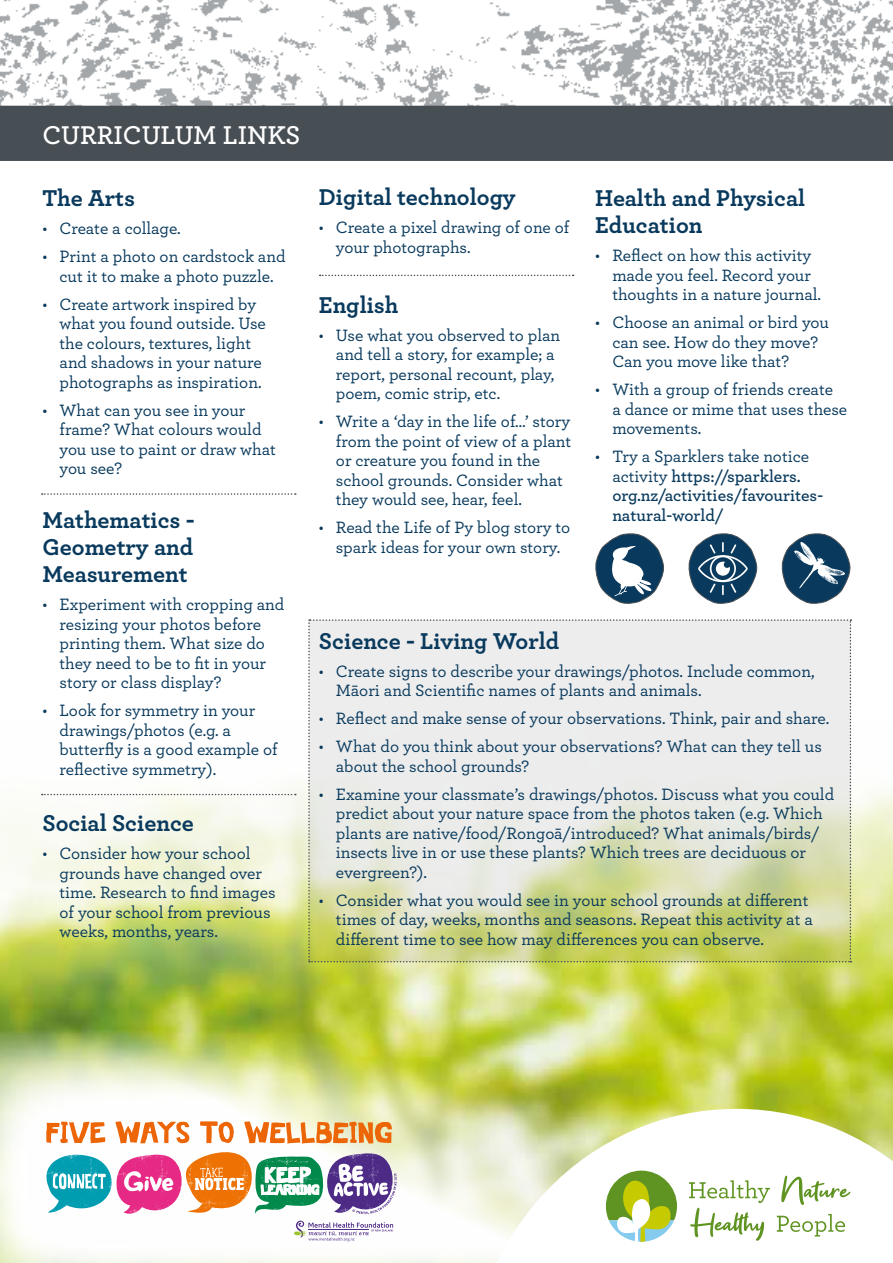
<style>
.page{position:relative;width:893px;height:1263px;background:#fff}
.page>*{position:absolute;margin:0;border:0;box-sizing:border-box;transform-origin:0 0}
.t1{font:600 27px "Archer";color:#fff}
.t2{font:700 24px/27px "Archer";color:#093a5d;text-align:justify}
.t3{font:500 17.25px/19.5px "Archer";color:#093a5d}
.t4{font:600 17.25px/19.5px "Archer";color:#093a5d}
.s1{font-weight:500}
</style>
<div class="page">
<img style="left:0;top:722px;width:893px;height:307px">
<svg style="left:0;top:1029px;width:893px;height:234px"></svg>
<div style="left:0;top:106px;width:893px;height:55px;background:#484f54"></div>
<svg style="left:320px;top:275px;width:254px;height:1px"></svg>
<svg style="left:42px;top:794px;width:254px;height:1px"></svg>
<svg style="left:42px;top:493px;width:254px;height:2px"></svg>
<img style="left:0;top:0;width:893px;height:106px">
<svg style="left:308px;top:619px;width:543px;height:343px;background:#e2e5d0"></svg>
<svg style="left:688px;top:533px;width:69px;height:71px"></svg>
<svg style="left:595px;top:533px;width:69px;height:71px"></svg>
<svg style="left:781px;top:533px;width:69px;height:71px"></svg>
<svg style="left:469px;top:1109px;width:424px;height:154px"></svg>
<svg style="left:294px;top:1220px;width:99px;height:21px"></svg>
<svg style="left:46px;top:1121px;width:346px;height:22px"></svg>
<svg style="left:43px;top:1150px;width:354px;height:64px"></svg>
<svg style="left:777px;top:1214px;width:68px;height:22px"></svg>
<svg style="left:689px;top:1180px;width:81px;height:61px"></svg>
<svg style="left:781px;top:1175px;width:70px;height:30px"></svg>
<svg style="left:606px;top:1170px;width:71px;height:72px"></svg>
<h1 class="t1" style="left:43px;top:114px;width:259px">CURRICULUM LINKS</h1>
<h2 class="t2" style="left:43px;top:183px;width:94px">The Arts</h2>
<p class="t3" style="left:43px;top:218px;width:140px">• Create a collage.</p>
<p class="t3" style="left:43px;top:246px;width:244px;text-align:center">• Print a photo on cardstock and cut it to make a photo puzzle.</p>
<p class="t3" style="left:60px;top:293px;width:208px;text-indent:-17px">• Create artwork inspired by what you found outside. Use the colours, textures, light and shadows in your nature photographs as inspiration.</p>
<p class="t3" style="left:60px;top:399px;width:218px;text-indent:-17px">• What can you see in your frame? What colours would you use to paint or draw what you see?</p>
<h2 class="t2" style="left:43px;top:505px;width:154px">Mathematics - Geometry and Measurement</h2>
<p class="t3" style="left:60px;top:594px;width:226px;text-indent:-17px">• Experiment with cropping and resizing your photos before printing them. What size do they need to be to fit in your story or class display?</p>
<p class="t3" style="left:60px;top:700px;width:220px;text-indent:-17px">• Look for symmetry in your drawings/photos (e.g. a butterfly is a good example of reflective symmetry).</p>
<h2 class="t2" style="left:43px;top:808px;width:153px">Social Science</h2>
<p class="t3" style="left:60px;top:843px;width:218px;text-indent:-17px">• Consider how your school grounds have changed over time. Research to find images of your school from previous weeks, months, years.</p>
<h2 class="t2" style="left:319px;top:182px;width:198px">Digital technology</h2>
<p class="t3" style="left:336px;top:217px;width:235px;text-indent:-17px">• Create a pixel drawing of one of your photographs.</p>
<h2 class="t2" style="left:319px;top:290px;width:81px">English</h2>
<p class="t3" style="left:336px;top:324px;width:226px;text-indent:-17px">• Use what you observed to plan and tell a story, for example; a report, personal recount, play, poem, comic strip, etc.</p>
<p class="t3" style="left:336px;top:411px;width:237px;text-indent:-17px">• Write a ‘day in the life of…’ story from the point of view of a plant or creature you found in the school grounds. Consider what they would see, hear, feel.</p>
<p class="t3" style="left:319px;top:517px;width:253px;text-align:center">• Read the Life of Py blog story to spark ideas for your own story.</p>
<h2 class="t2" style="left:595px;top:183px;width:211px">Health and Physical<br>Education</h2>
<p class="t3" style="left:612px;top:245px;width:210px;text-indent:-17px">• Reflect on how this activity made you feel. Record your thoughts in a nature journal.</p>
<p class="t3" style="left:612px;top:312px;width:218px;text-indent:-17px">• Choose an animal or bird you can see. How do they move?<br>Can you move like that?</p>
<p class="t3" style="left:612px;top:379px;width:236px;text-indent:-17px">• With a group of friends create<br>a dance or mime that uses these movements.</p>
<p class="t4" style="left:612px;top:446px;width:212px;text-indent:-17px"><span class="s1">• Try a Sparklers take notice activity</span> https://sparklers. org.nz/activities/favourites&shy;natural-world/</p>
<h2 class="t2" style="left:319px;top:625px;width:242px">Science - Living World</h2>
<p class="t3" style="left:336px;top:660px;width:480px;text-indent:-17px">• Create signs to describe your drawings/photos. Include common,<br>Māori and Scientific names of plants and animals.</p>
<p class="t3" style="left:319px;top:708px;width:512px">• Reflect and make sense of your observations. Think, pair and share.</p>
<p class="t3" style="left:336px;top:736px;width:487px;text-indent:-17px">• What do you think about your observations? What can they tell us about the school grounds?</p>
<p class="t3" style="left:336px;top:783px;width:500px;text-indent:-17px">• Examine your classmate’s drawings/photos. Discuss what you could predict about your nature space from the photos taken (e.g. Which plants are native/food/Rongoā/introduced? What animals/birds/ insects live in or use these plants? Which trees are deciduous or evergreen?).</p>
<p class="t3" style="left:336px;top:889px;width:478px;text-indent:-17px">• Consider what you would see in your school grounds at different times of day, weeks, months and seasons. Repeat this activity at a different time to see how may differences you can observe.</p>
</div>
